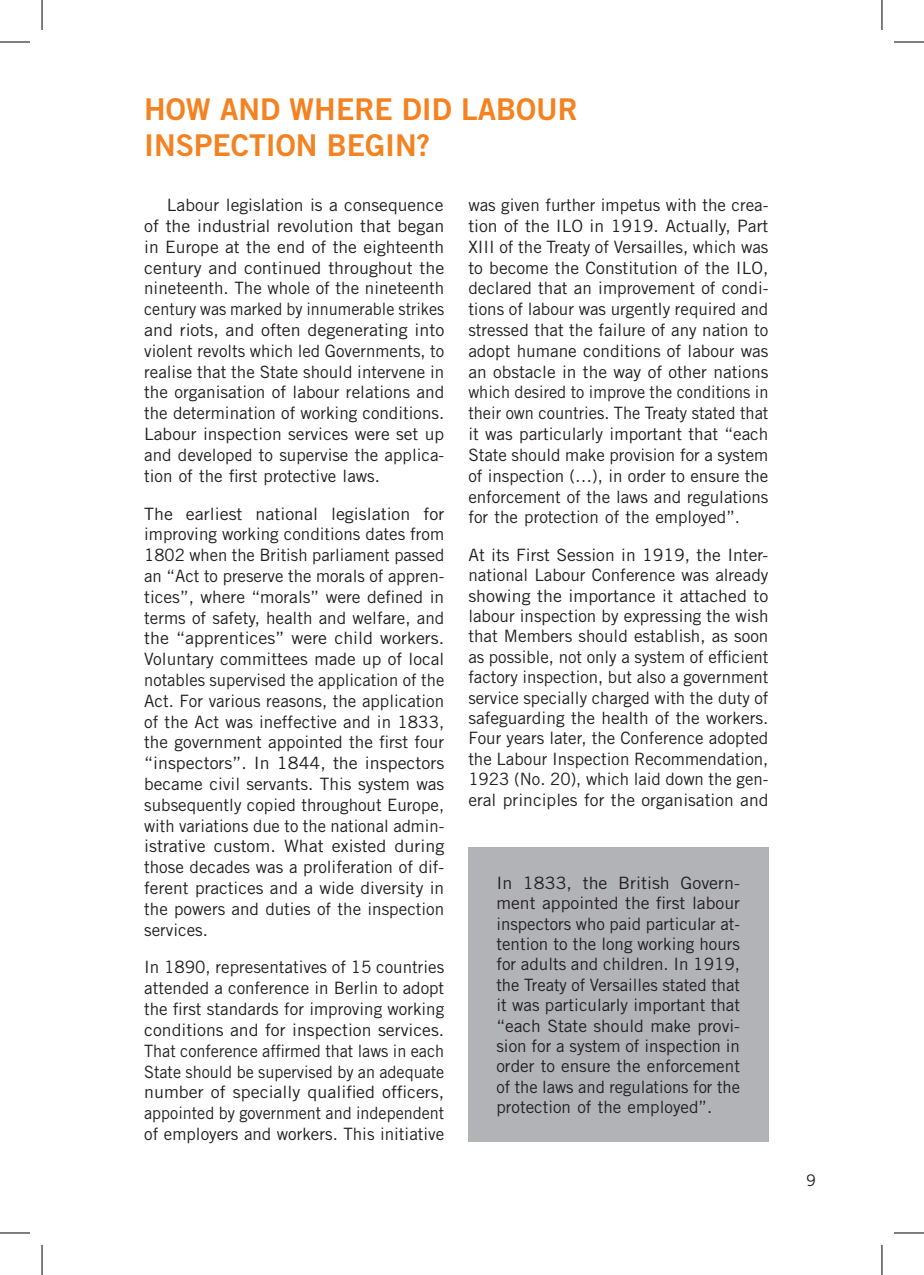
<style>
.page{position:relative;width:924px;height:1275px;background:#fff}
.page>*{position:absolute;margin:0;border:0;box-sizing:border-box;transform-origin:0 0}
.t1{font:30px "Trade Gothic LT Std Bd 2";color:#f58220}
.t2{font:17px/20.8px "Trade Gothic LT Std";color:#231f20;text-align:justify}
.t3{font:17px/20.8px "Trade Gothic LT Std";color:#231f20;text-align:justify;scale:1.05 1}
.t4{font:16px "Trade Gothic LT Std";color:#231f20}
</style>
<div class="page">
<div style="left:468px;top:847px;width:300px;height:295px;background:#b2b3b7"></div>
<hr style="left:0;top:42px;width:30px;height:1px;background:#000">
<hr style="left:893px;top:42px;width:30px;height:1px;background:#000">
<hr style="left:0;top:1232px;width:30px;height:1px;background:#000">
<hr style="left:893px;top:1232px;width:30px;height:1px;background:#000">
<hr style="left:42px;top:0;width:1px;height:30px;background:#000">
<hr style="left:42px;top:1245px;width:1px;height:30px;background:#000">
<hr style="left:881px;top:0;width:1px;height:30px;background:#000">
<hr style="left:881px;top:1245px;width:1px;height:30px;background:#000">
<h1 class="t1" style="left:144px;top:91px;width:23px">HOW</h1>
<h1 class="t1" style="left:220px;top:91px;width:92px">AN D WHE</h1>
<h1 class="t1" style="left:354px;top:91px;width:126px">RE DI D LABO</h1>
<h1 class="t1" style="left:536px;top:91px;width:43px">UR</h1>
<h1 class="t1" style="left:144px;top:127px;width:86px">INSPECTION</h1>
<h1 class="t1" style="left:327px;top:127px;width:105px">BEGIN?</h1>
<p class="t2" style="left:144px;top:194px;width:301px;text-indent:23px">Labour legislation is a consequence of the industrial revolution that began in Europe at the end of the eighteenth century and continued throughout the nineteenth. The whole of the nineteenth century was marked by innumerable strikes and riots, and often degenerating into violent revolts which led Governments, to realise that the State should intervene in the organisation of labour relations and the determination of working conditions.<br>Labour inspection services were set up and developed to supervise the applica&shy;tion of the first protective laws.</p>
<p class="t3" style="left:144px;top:503px;width:287px">The earliest national legislation for improving working conditions dates from 1802 when the British parliament passed an “Act to preserve the morals of appren&shy;tices”, where “morals” were defined in terms of safety, health and welfare, and the “apprentices” were child workers.<br>Voluntary committees made up of local notables supervised the application of the Act. For various reasons, the application of the Act was ineffective and in 1833, the government appointed the first four “inspectors”. In 1844, the inspectors became civil servants. This system was subsequently copied throughout Europe, with variations due to the national admin&shy;istrative custom. What existed during those decades was a proliferation of dif&shy;ferent practices and a wide diversity in the powers and duties of the inspection services.</p>
<p class="t2" style="left:144px;top:956px;width:301px">In 1890, representatives of 15 countries attended a conference in Berlin to adopt the first standards for improving working conditions and for inspection services.<br>That conference affirmed that laws in each State should be supervised by an adequate number of specially qualified officers, appointed by government and independent of employers and workers. This initiative</p>
<p class="t2" style="left:468px;top:194px;width:301px">was given further impetus with the crea&shy;tion of the ILO in 1919. Actually, Part XIII of the Treaty of Versailles, which was to become the Constitution of the ILO, declared that an improvement of condi&shy;tions of labour was urgently required and stressed that the failure of any nation to adopt humane conditions of labour was an obstacle in the way of other nations which desired to improve the conditions in their own countries. The Treaty stated that it was particularly important that “each State should make provision for a system of inspection (…), in order to ensure the enforcement of the laws and regulations for the protection of the employed”.</p>
<p class="t2" style="left:468px;top:544px;width:301px">At its First Session in 1919, the Inter&shy;national Labour Conference was already showing the importance it attached to labour inspection by expressing the wish that Members should establish, as soon as possible, not only a system of efficient factory inspection, but also a government service specially charged with the duty of safeguarding the health of the workers.<br>Four years later, the Conference adopted the Labour Inspection Recommendation, 1923 (No. 20), which laid down the gen&shy;eral principles for the organisation and</p>
<p class="t3" style="left:496px;top:872px;width:233px">In 1833, the British Govern&shy;ment appointed the first labour inspectors who paid particular at&shy;tention to the long working hours for adults and children. In 1919, the Treaty of Versailles stated that it was particularly important that “each State should make provi&shy;sion for a system of inspection in order to ensure the enforcement of the laws and regulations for the protection of the employed”.</p>
<p class="t4" style="left:805px;top:1170px;width:11px">9</p>
</div>
